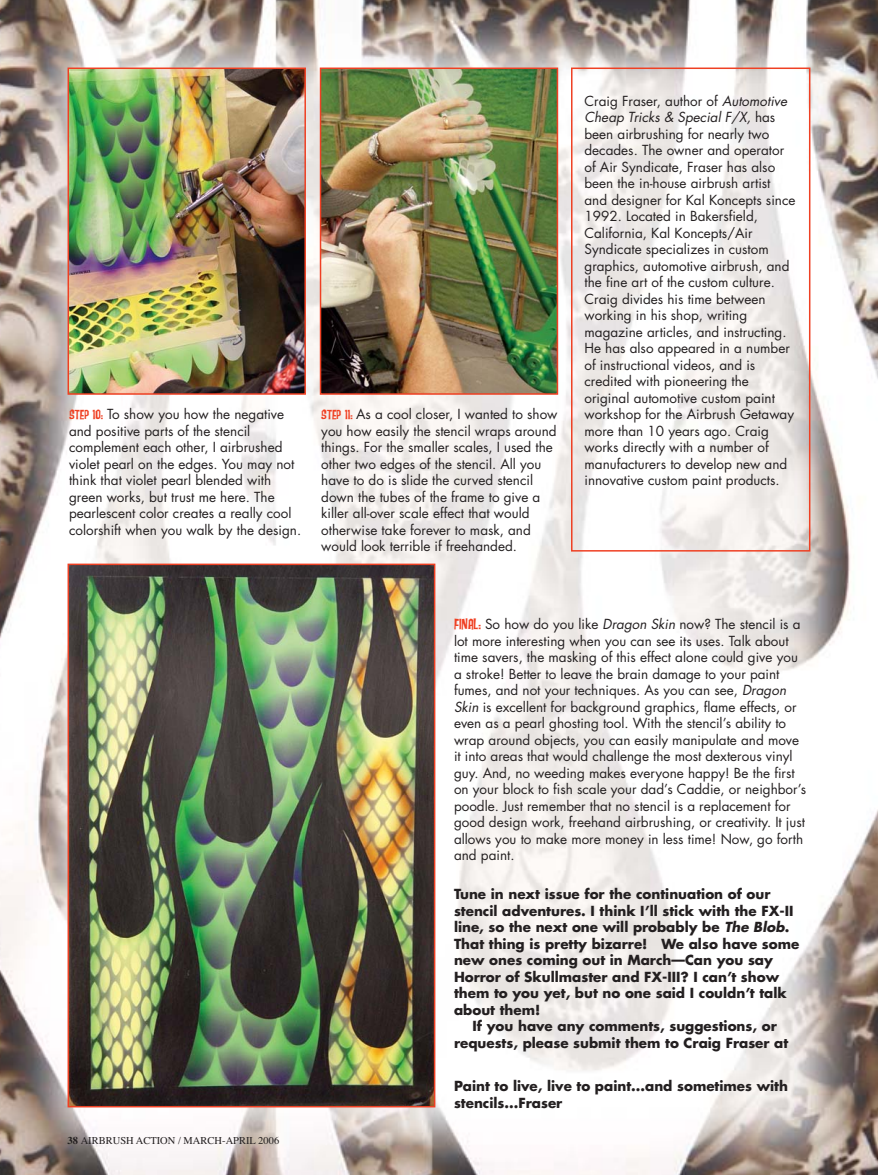
<style>
.page{position:relative;width:878px;height:1175px;background:#fff}
.page>*{position:absolute;margin:0;border:0;box-sizing:border-box;transform-origin:0 0}
.t1{font:13.5px/16.5px "Futura";color:#231f20}
.t2{font:700 13.5px/16.5px "Futura";color:#231f20}
.t3{font:10.5px "Times";color:#231f20}
.s1{font-family:"Fink Sans";color:#ef4023}
.s2{font-style:italic}
.s3{font-family:"Fink Sans";font-size:15px;color:#ef4023}
.s4{font-weight:700}
</style>
<div class="page">
<img style="left:0;top:0;width:878px;height:1174px">
<p class="t1" style="left:69px;top:407px;width:234px"><span class="s1">Step 10:</span> To show you how the negative and positive parts of the stencil complement each other, I airbrushed violet pearl on the edges. You may not think that violet pearl blended with green works, but trust me here. The pearlescent color creates a really cool colorshift when you walk by the design.</p>
<p class="t1" style="left:321px;top:407px;width:238px"><span class="s1">Step 11:</span> As a cool closer, I wanted to show you how easily the stencil wraps around things. For the smaller scales, I used the other two edges of the stencil. All you have to do is slide the curved stencil down the tubes of the frame to give a killer all-over scale effect that would otherwise take forever to mask, and would look terrible if freehanded.</p>
<p class="t1" style="left:584px;top:94px;width:212px">Craig Fraser, author of <span class="s2">Automotive<br>Cheap Tricks &amp; Special F/X,</span> h a s been airbrushing for nearly two decades. The owner and operator of Air Syndicate, Fraser has also been the in-house airbrush artist and designer for Kal Koncepts since<br>1992. Located in Bakersfield,<br>California, Kal Koncepts/Air<br>Syndicate specializes in custom graphics, automotive airbrush, and the fine art of the custom culture.<br>Craig divides his time between working in his shop, writing magazine articles, and instructing.<br>He has also appeared in a number of instructional videos, and is credited with pioneering the original automotive custom paint workshop for the Airbrush Getaway more than 10 years ago. Craig works directly with a number of manufacturers to develop new and innovative custom paint products.</p>
<p class="t1" style="left:454px;top:617px;width:354px"><span class="s3">FINAL:</span> So how do you like <span class="s2">Dragon Skin</span> now? The stencil is a lot more interesting when you can see its uses. Talk about time savers, the masking of this effect alone could give you a stroke! Better to leave the brain damage to your paint fumes, and not your techniques. As you can see, <span class="s2">Dragon Skin</span> is excellent for background graphics, flame effects, or even as a pearl ghosting tool. With the stencil’s ability to wrap around objects, you can easily manipulate and move it into areas that would challenge the most dexterous vinyl guy. And, no weeding makes everyone happy! Be the first on your block to fish scale your dad’s Caddie, or neighbor’s poodle. Just remember that no stencil is a replacement for good design work, freehand airbrushing, or creativity. It just allows you to make more money in less time! Now, go forth and paint.</p>
<p class="t3" style="left:67px;top:1136px;width:213px"><span class="s4">38</span> AIRBRUSH ACTION / MARCH-APRIL 2006</p>
<p class="t2" style="left:454px;top:887px;width:318px">Tune in next issue for the continuation of our</p>
<p class="t2" style="left:454px;top:903px;width:341px">stencil adventures. I think I’ll stick with the FX-II</p>
<p class="t2" style="left:454px;top:920px;width:337px">line, so the next one will probably be <span class="s2">The Blob</span>.</p>
<p class="t2" style="left:454px;top:936px;width:347px">That thing is pretty bizarre! We also have some</p>
<p class="t2" style="left:454px;top:953px;width:320px">new ones coming out in March—Can you say</p>
<p class="t2" style="left:454px;top:969px;width:327px">Horror of Skullmaster and FX-III? I can’t show</p>
<p class="t2" style="left:454px;top:986px;width:334px">them to you yet, but no one said I couldn’t talk</p>
<p class="t2" style="left:454px;top:1002px;width:88px">about them!</p>
<p class="t2" style="left:472px;top:1019px;width:306px">If you have any comments, suggestions, or</p>
<p class="t2" style="left:454px;top:1035px;width:336px">requests, please submit them to Craig Fraser at</p>
<p class="t2" style="left:454px;top:1079px;width:335px">Paint to live, live to paint...and sometimes with stencils...Fraser</p>
</div>
